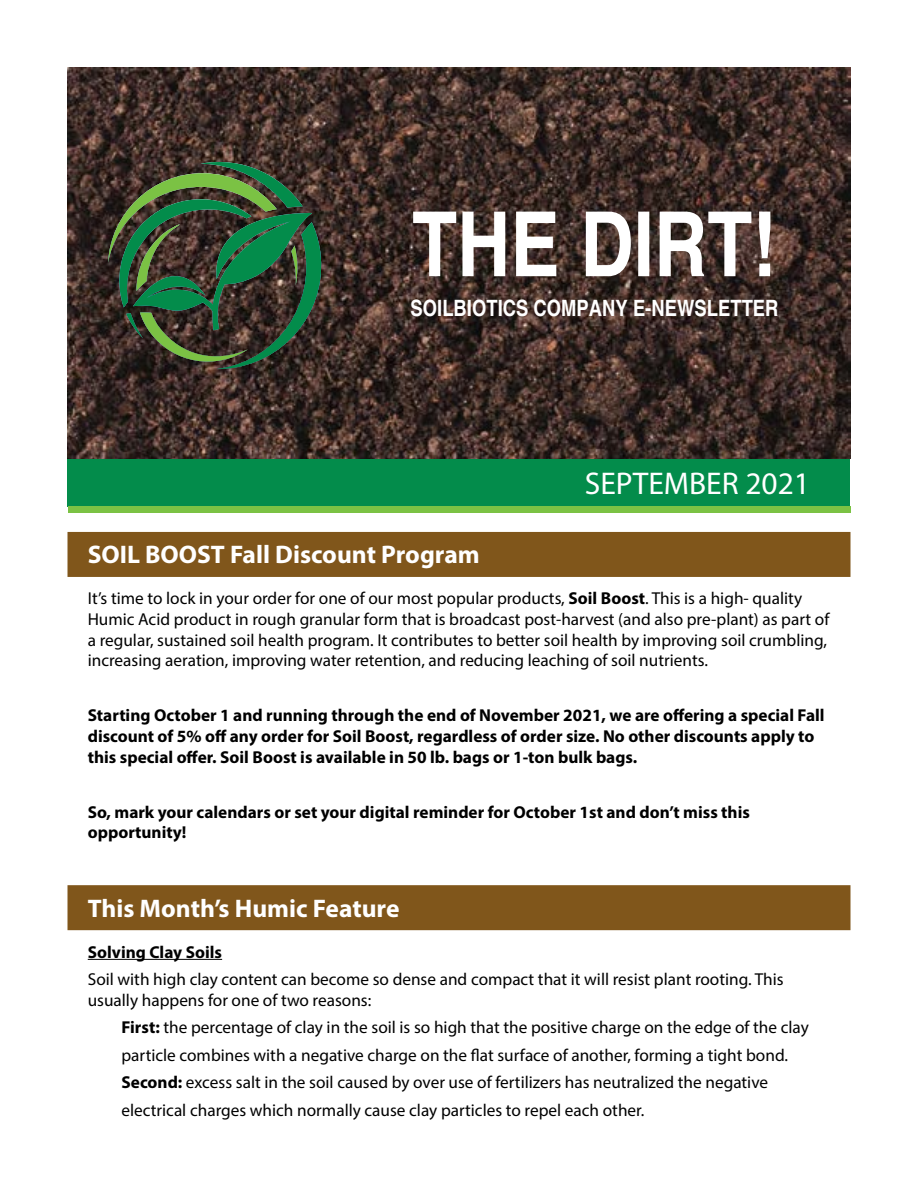
<style>
.page{position:relative;width:918px;height:1188px;background:#fff}
.page>*{position:absolute;margin:0;border:0;box-sizing:border-box;transform-origin:0 0}
.t1{font:700 condensed 90px "Helvetica";color:#fff}
.t2{font:31.5px "Myriad Pro";color:#fff}
.t3{font:700 25.5px "Myriad Pro";color:#fff}
.t4{font:700 condensed 22.5px "Helvetica";color:#fff}
.t5{font:17.25px/20.7px "Myriad Pro";color:#000}
.t6{font:700 17.25px/20.7px "Myriad Pro";color:#000}
.s1{font-weight:700}
</style>
<div class="page">
<img style="left:68px;top:68px;width:782px;height:391px">
<svg style="left:108px;top:156px;width:216px;height:215px;background:#354d33"></svg>
<div style="left:68px;top:459px;width:782px;height:47px;background:#038c4b"></div>
<div style="left:68px;top:506px;width:782px;height:7px;background:#7bc244"></div>
<div style="left:68px;top:532px;width:782px;height:45px;background:#80561b"></div>
<div style="left:68px;top:885px;width:782px;height:45px;background:#80561b"></div>
<hr style="left:88px;top:959px;width:134px;height:1px;background:#000">
<h1 class="t1" style="left:412px;top:190px;width:366px">THE DIRT!</h1>
<h3 class="t4" style="left:411px;top:294px;width:370px">SOILBIOTICS COMPANY E-NEWSLETTER</h3>
<h2 class="t2" style="left:585px;top:464px;width:227px">SEPTEMBER 2021</h2>
<h3 class="t3" style="left:88px;top:538px;width:394px">SOIL BOOST Fall Discount Program</h3>
<p class="t5" style="left:88px;top:588px;width:743px">It’s time to lock in your order for one of our most popular products, <span class="s1">Soil Boost</span>. This is a high- quality Humic Acid product in rough granular form that is broadcast post-harvest (and also pre-plant) as part of a regular, sustained soil health program. It contributes to better soil health by improving soil crumbling, increasing aeration, improving water retention, and reducing leaching of soil nutrients.</p>
<p class="t6" style="left:88px;top:705px;width:738px">Starting October 1 and running through the end of November 2021, we are offering a special Fall discount of 5% off any order for Soil Boost, regardless of order size. No other discounts apply to this special offer. Soil Boost is available in 50 lb. bags or 1-ton bulk bags.</p>
<p class="t6" style="left:88px;top:801px;width:664px">So, mark your calendars or set your digital reminder for October 1st and don’t miss this opportunity!</p>
<h3 class="t3" style="left:88px;top:891px;width:313px">This Month’s Humic Feature</h3>
<p class="t6" style="left:88px;top:941px;width:136px">Solving Clay Soils</p>
<p class="t5" style="left:88px;top:969px;width:697px">Soil with high clay content can become so dense and compact that it will resist plant rooting. This usually happens for one of two reasons:</p>
<p class="t5" style="left:122px;top:1013px;width:689px;line-height:27.5px"><span class="s1">First:</span> the percentage of clay in the soil is so high that the positive charge on the edge of the clay particle combines with a negative charge on the flat surface of another, forming a tight bond.<br><span class="s1">Second:</span> excess salt in the soil caused by over use of fertilizers has neutralized the negative electrical charges which normally cause clay particles to repel each other.</p>
</div>
